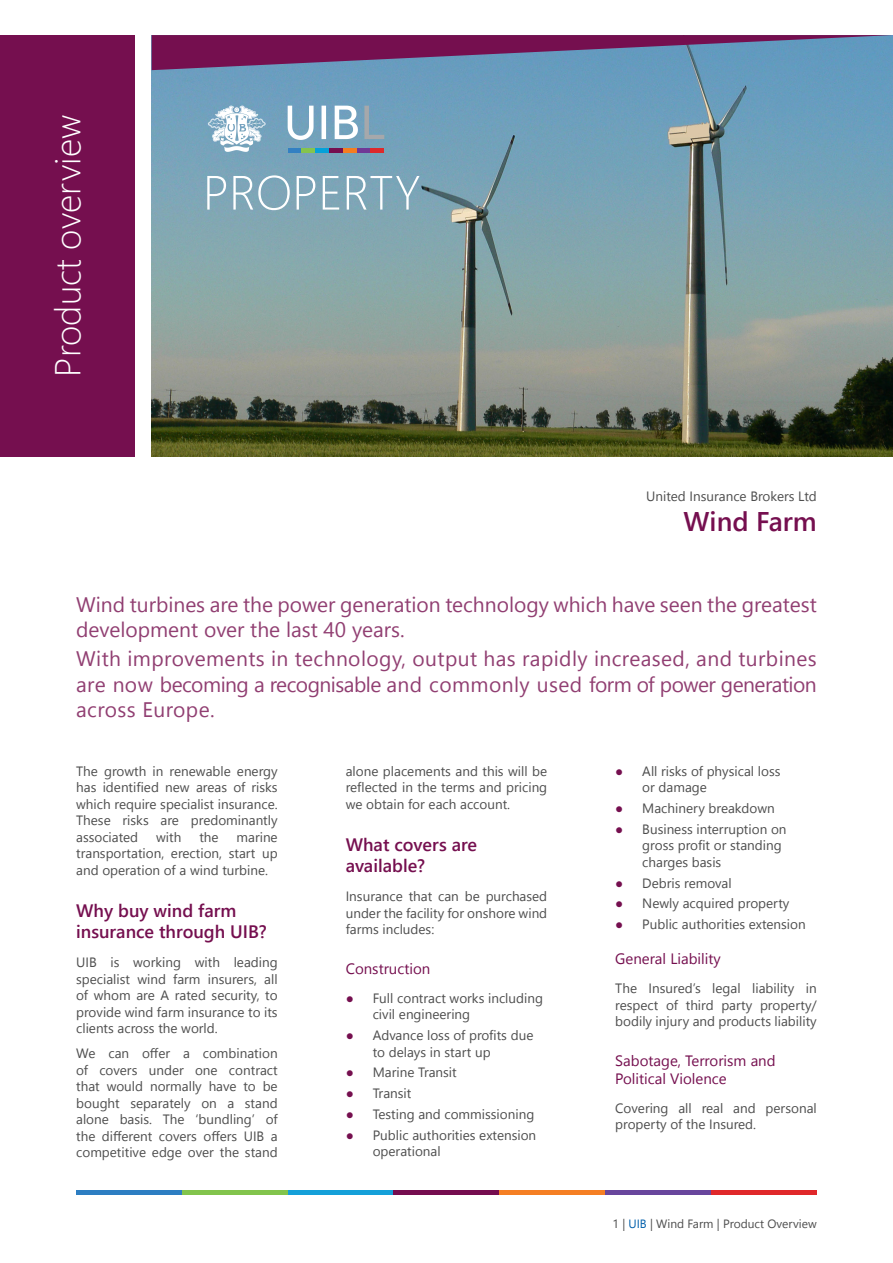
<style>
.page{position:relative;width:893px;height:1263px;background:#fff}
.page>*{position:absolute;margin:0;border:0;box-sizing:border-box;transform-origin:0 0}
.t1{font:300 36px "Segoe UI";color:#fff}
.Form_Header_1{font:600 27px "Segoe UI";color:#750f4f}
.Introduction_last{font:21px/25.2px "Segoe UI";letter-spacing:.015em;color:#913f72;text-align:justify}
.Introduction{font:21px/25.2px "Segoe UI";color:#913f72}
.t2{font:600 18px/21px "Segoe UI";color:#750f4f}
.t3{font:15px/18px "Segoe UI";color:#750f4f}
.Body_text_9_11pt{font:13.5px/16.5px "Segoe UI";color:#4d4d4d;text-align:justify}
.UIB_Ltd_10_12pt{font:13.5px "Segoe UI";color:#4d4d4d}
.Footnote{font:12px "Segoe UI";color:#4d4d4d}
.s1{color:#750f4f}
.s2{color:#005faa}
</style>
<div class="page">
<img style="left:152px;top:70px;width:741px;height:386px">
<div style="left:0;top:35px;width:135px;height:421px;background:#750f4f"></div>
<svg style="left:152px;top:35px;width:741px;height:35px;background:#6c5486"></svg>
<hr style="left:76px;top:1190px;width:106px;height:4px;background:#2d7ec2">
<hr style="left:182px;top:1190px;width:106px;height:4px;background:#82c44c">
<hr style="left:288px;top:1190px;width:106px;height:4px;background:#14a0d9">
<hr style="left:394px;top:1190px;width:105px;height:4px;background:#750d4f">
<hr style="left:499px;top:1190px;width:106px;height:4px;background:#f57f23">
<hr style="left:605px;top:1190px;width:106px;height:4px;background:#68469c">
<hr style="left:711px;top:1190px;width:106px;height:4px;background:#e0282a">
<svg style="left:207px;top:175px;width:212px;height:35px;background:#95b5c4"></svg>
<svg style="left:208px;top:106px;width:58px;height:46px"></svg>
<svg style="left:288px;top:106px;width:70px;height:34px"></svg>
<svg style="left:364px;top:106px;width:20px;height:33px"></svg>
<div style="left:288px;top:148px;width:13px;height:5px;background:#3380c2"></div>
<div style="left:301px;top:148px;width:14px;height:5px;background:#85c44d"></div>
<div style="left:315px;top:148px;width:14px;height:5px;background:#05a1d9"></div>
<div style="left:329px;top:148px;width:14px;height:5px;background:#750f4f"></div>
<div style="left:343px;top:148px;width:14px;height:5px;background:#f57d21"></div>
<div style="left:357px;top:148px;width:14px;height:5px;background:#703896"></div>
<div style="left:371px;top:148px;width:13px;height:5px;background:#de292b"></div>
<h1 class="t1" style="left:39px;top:376px;width:263px;rotate:-90deg">Product overview</h1>
<p class="UIB_Ltd_10_12pt" style="left:646px;top:485px;width:172px">United Insurance Brokers Ltd</p>
<p class="Form_Header_1" style="left:683px;top:500px;width:135px">Wind Farm</p>
<p class="Introduction" style="left:76px;top:591px;width:742px">Wind turbines are the power generation technology which have seen the greatest development over the last 40 years.</p>
<p class="Introduction_last" style="left:76px;top:646px;width:742px">With improvements in technology, output has rapidly increased, and turbines are now becoming a recognisable and commonly used form of power generation across Europe.</p>
<p class="Body_text_9_11pt" style="left:76px;top:762px;width:203px">The growth in renewable energy has identified new areas of risks which require specialist insurance.<br>These risks are predominantly associated</p>
<p class="Body_text_9_11pt" style="left:156px;top:828px;width:27px">with</p>
<p class="Body_text_9_11pt" style="left:199px;top:828px;width:21px">the</p>
<p class="Body_text_9_11pt" style="left:76px;top:828px;width:203px;text-indent:160px">marine transportation, erection, start up and operation of a wind turbine.</p>
<h1 class="t2" style="left:76px;top:900px;width:192px">Why buy wind farm insurance through UIB?</h1>
<p class="Body_text_9_11pt" style="left:76px;top:954px;width:203px">UIB is working with leading specialist wind farm insurers, all of whom are A rated security, to provide wind farm insurance to its clients across the world.</p>
<p class="Body_text_9_11pt" style="left:76px;top:1045px;width:203px">We can offer a combination of covers under one contract that would normally have to be bought separately on a stand alone basis. The ‘bundling’ of the different covers offers UIB a competitive edge over the stand</p>
<p class="Body_text_9_11pt" style="left:346px;top:762px;width:203px">alone placements and this will be reflected in the terms and pricing we obtain for each account.</p>
<h1 class="t2" style="left:346px;top:834px;width:133px">What covers are available?</h1>
<p class="Body_text_9_11pt" style="left:346px;top:888px;width:203px">Insurance that can be purchased under the facility for onshore wind farms includes:</p>
<h2 class="t3" style="left:346px;top:959px;width:86px">Construction</h2>
<p class="Body_text_9_11pt" style="left:373px;top:989px;width:172px;text-indent:-27px"><span class="s1">●</span> Full contract works including civil engineering</p>
<p class="Body_text_9_11pt" style="left:373px;top:1027px;width:162px;text-indent:-27px"><span class="s1">●</span> Advance loss of profits due to delays in start up</p>
<p class="Body_text_9_11pt" style="left:346px;top:1064px;width:113px"><span class="s1">●</span> Marine Transit</p>
<p class="Body_text_9_11pt" style="left:346px;top:1085px;width:67px"><span class="s1">●</span> Transit</p>
<p class="Body_text_9_11pt" style="left:346px;top:1105px;width:190px"><span class="s1">●</span> Testing and commissioning</p>
<p class="Body_text_9_11pt" style="left:373px;top:1126px;width:165px;text-indent:-27px"><span class="s1">●</span> Public authorities extension operational</p>
<p class="Body_text_9_11pt" style="left:642px;top:762px;width:140px;text-indent:-27px"><span class="s1">●</span> All risks of physical loss or damage</p>
<p class="Body_text_9_11pt" style="left:615px;top:800px;width:161px"><span class="s1">●</span> Machinery breakdown</p>
<p class="Body_text_9_11pt" style="left:642px;top:820px;width:146px;text-align:left;text-indent:-27px"><span class="s1">●</span> Business interruption on gross profit or standing charges basis</p>
<p class="Body_text_9_11pt" style="left:615px;top:874px;width:118px"><span class="s1">●</span> Debris removal</p>
<p class="Body_text_9_11pt" style="left:615px;top:895px;width:176px"><span class="s1">●</span> Newly acquired property</p>
<p class="Body_text_9_11pt" style="left:615px;top:916px;width:192px"><span class="s1">●</span> Public authorities extension</p>
<h2 class="t3" style="left:615px;top:949px;width:107px">General Liability</h2>
<p class="Body_text_9_11pt" style="left:615px;top:980px;width:203px">The Insured’s legal liability in respect of third party property/ bodily injury and products liability</p>
<h2 class="t3" style="left:615px;top:1051px;width:162px">Sabotage, Terrorism and<br>Political Violence</h2>
<p class="Body_text_9_11pt" style="left:615px;top:1099px;width:203px">Covering all real and personal property of the Insured.</p>
<p class="Footnote" style="left:613px;top:1214px;width:206px">1 | <span class="s2">UIB</span> | Wind Farm | Product Overview</p>
</div>
